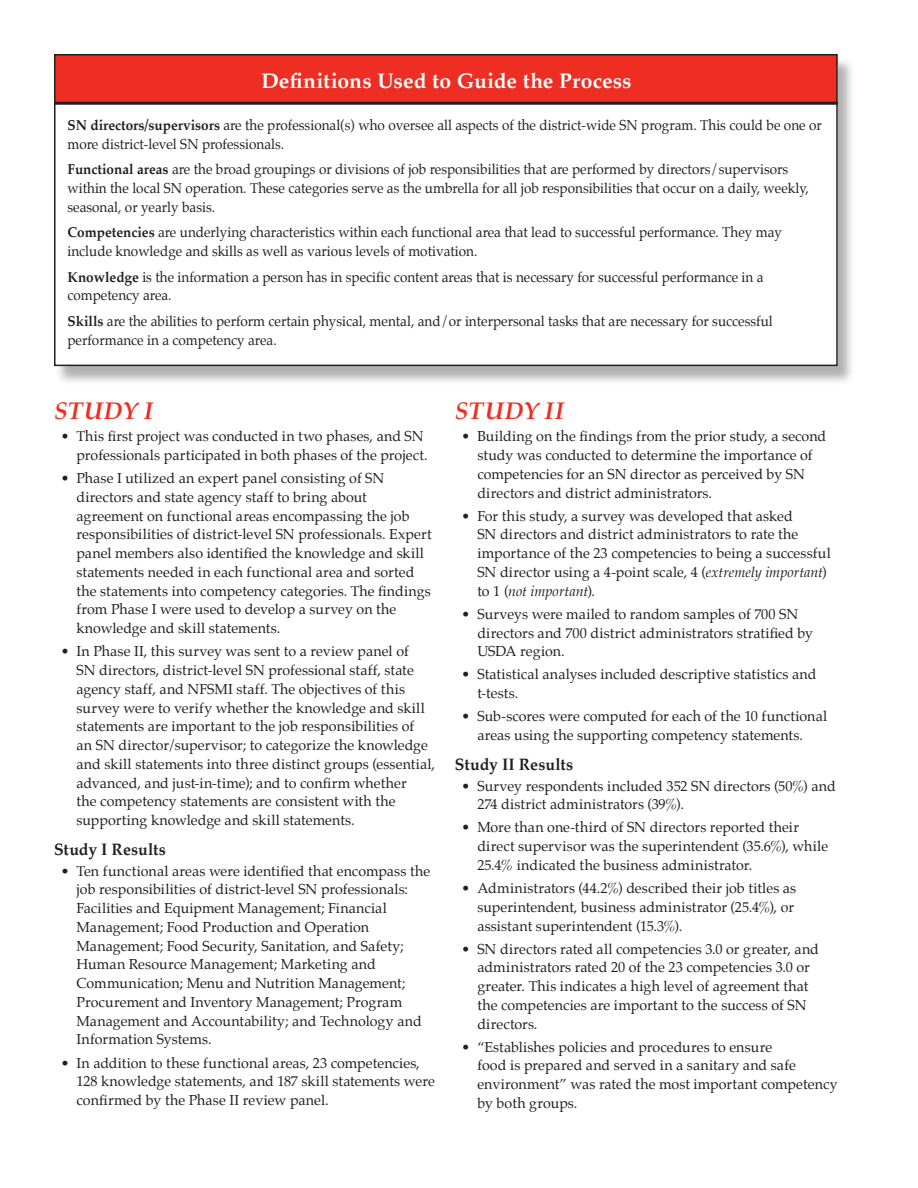
<style>
.page{position:relative;width:918px;height:1188px;background:#fff}
.page>*{position:absolute;margin:0;border:0;box-sizing:border-box;transform-origin:0 0}
.t1{font:italic 700 24px "Palatino";letter-spacing:.035em;color:#ee2e22}
.t2{font:700 21px "Palatino";letter-spacing:.01em;color:#fff}
.t3{font:700 16.5px "Palatino";letter-spacing:.005em;color:#231f20;scale:.96 1}
.t4{font:14.25px/18.8px "Palatino";color:#231f20}
.t5{font:14.25px/18.8px "Palatino";color:#231f20;scale:.95 1}
.s1{font-weight:700}
.s2{font-style:italic}
</style>
<div class="page">
<div style="left:55px;top:57px;width:801px;height:329px;background:#231f20;opacity:.35"></div>
<div style="left:54px;top:54px;width:784px;height:312px;background:#fff"></div>
<div style="left:55px;top:55px;width:781px;height:47px;background:#ee2e22"></div>
<div style="left:54px;top:54px;width:784px;height:312px;border:2px solid #231f20"></div>
<hr style="left:54px;top:102px;width:784px;height:3px;background:#231f20">
<h2 class="t2" style="left:261px;top:63px;width:372px">Definitions Used to Guide the Process</h2>
<p class="t5" style="left:68px;top:116px;width:796px"><span class="s1">SN directors/supervisors</span> are the professional(s) who oversee all aspects of the district-wide SN program. This could be one or more district-level SN professionals.</p>
<p class="t5" style="left:68px;top:160px;width:782px"><span class="s1">Functional areas</span> are the broad groupings or divisions of job responsibilities that are performed by directors/supervisors within the local SN operation. These categories serve as the umbrella for all job responsibilities that occur on a daily, weekly, seasonal, or yearly basis.</p>
<p class="t5" style="left:68px;top:223px;width:754px"><span class="s1">Competencies</span> are underlying characteristics within each functional area that lead to successful performance. They may include knowledge and skills as well as various levels of motivation.</p>
<p class="t5" style="left:68px;top:267px;width:734px"><span class="s1">Knowledge</span> is the information a person has in specific content areas that is necessary for successful performance in a competency area.</p>
<p class="t5" style="left:68px;top:312px;width:744px"><span class="s1">Skills</span> are the abilities to perform certain physical, mental, and/or interpersonal tasks that are necessary for successful performance in a competency area.</p>
<h1 class="t1" style="left:54px;top:392px;width:101px">STUDY I</h1>
<p class="t4" style="left:61px;top:427px;width:368px;text-align:right">• This first project was conducted in two phases, and SN professionals participated in both phases of the project.</p>
<p class="t4" style="left:77px;top:469px;width:357px;text-indent:-16px">• Phase I utilized an expert panel consisting of SN directors and state agency staff to bring about agreement on functional areas encompassing the job responsibilities of district-level SN professionals. Expert panel members also identified the knowledge and skill statements needed in each functional area and sorted the statements into competency categories. The findings from Phase I were used to develop a survey on the knowledge and skill statements.</p>
<p class="t4" style="left:77px;top:642px;width:360px;text-indent:-16px">• In Phase II, this survey was sent to a review panel of<br>SN directors, district-level SN professional staff, state agency staff, and NFSMI staff. The objectives of this survey were to verify whether the knowledge and skill statements are important to the job responsibilities of<br>an SN director/supervisor; to categorize the knowledge and skill statements into three distinct groups (essential, advanced, and just-in-time); and to confirm whether<br>the competency statements are consistent with the supporting knowledge and skill statements.</p>
<p class="t3" style="left:54px;top:835px;width:118px">Study I Results</p>
<p class="t4" style="left:77px;top:861px;width:355px;text-indent:-16px">• Ten functional areas were identified that encompass the job responsibilities of district-level SN professionals:<br>Facilities and Equipment Management; Financial Management; Food Production and Operation Management; Food Security, Sanitation, and Safety; Human Resource Management; Marketing and Communication; Menu and Nutrition Management; Procurement and Inventory Management; Program Management and Accountability; and Technology and Information Systems.</p>
<p class="t4" style="left:77px;top:1053px;width:360px;text-indent:-16px">• In addition to these functional areas, 23 competencies,<br>128 knowledge statements, and 187 skill statements were confirmed by the Phase II review panel.</p>
<h1 class="t1" style="left:455px;top:392px;width:111px">STUDY II</h1>
<p class="t4" style="left:477px;top:427px;width:350px;text-indent:-16px">• Building on the findings from the prior study, a second study was conducted to determine the importance of competencies for an SN director as perceived by SN directors and district administrators.</p>
<p class="t4" style="left:477px;top:506px;width:355px;text-indent:-16px">• For this study, a survey was developed that asked<br>SN directors and district administrators to rate the importance of the 23 competencies to being a successful SN director using a 4-point scale, 4 (<span class="s2">extremely important</span>) to 1 (<span class="s2">not important</span>).</p>
<p class="t4" style="left:477px;top:604px;width:337px;text-indent:-16px">• Surveys were mailed to random samples of 700 SN directors and 700 district administrators stratified by<br>USDA region.</p>
<p class="t4" style="left:477px;top:665px;width:341px;text-indent:-16px">• Statistical analyses included descriptive statistics and t-tests.</p>
<p class="t4" style="left:462px;top:707px;width:367px;text-align:center">• Sub-scores were computed for each of the 10 functional areas using the supporting competency statements.</p>
<p class="t3" style="left:455px;top:750px;width:125px">Study II Results</p>
<p class="t4" style="left:477px;top:776px;width:360px;text-indent:-16px">• Survey respondents included 352 SN directors (50%) and<br>274 district administrators (39%).</p>
<p class="t4" style="left:477px;top:818px;width:352px;text-indent:-16px">• More than one-third of SN directors reported their direct supervisor was the superintendent (35.6%), while<br>25.4% indicated the business administrator.</p>
<p class="t4" style="left:477px;top:879px;width:320px;text-indent:-16px">• Administrators (44.2%) described their job titles as superintendent, business administrator (25.4%), or assistant superintendent (15.3%).</p>
<p class="t4" style="left:477px;top:939px;width:343px;text-indent:-16px">• SN directors rated all competencies 3.0 or greater, and administrators rated 20 of the 23 competencies 3.0 or greater. This indicates a high level of agreement that the competencies are important to the success of SN directors.</p>
<p class="t4" style="left:477px;top:1037px;width:362px;text-indent:-16px">• “Establishes policies and procedures to ensure<br>food is prepared and served in a sanitary and safe environment” was rated the most important competency by both groups.</p>
</div>
